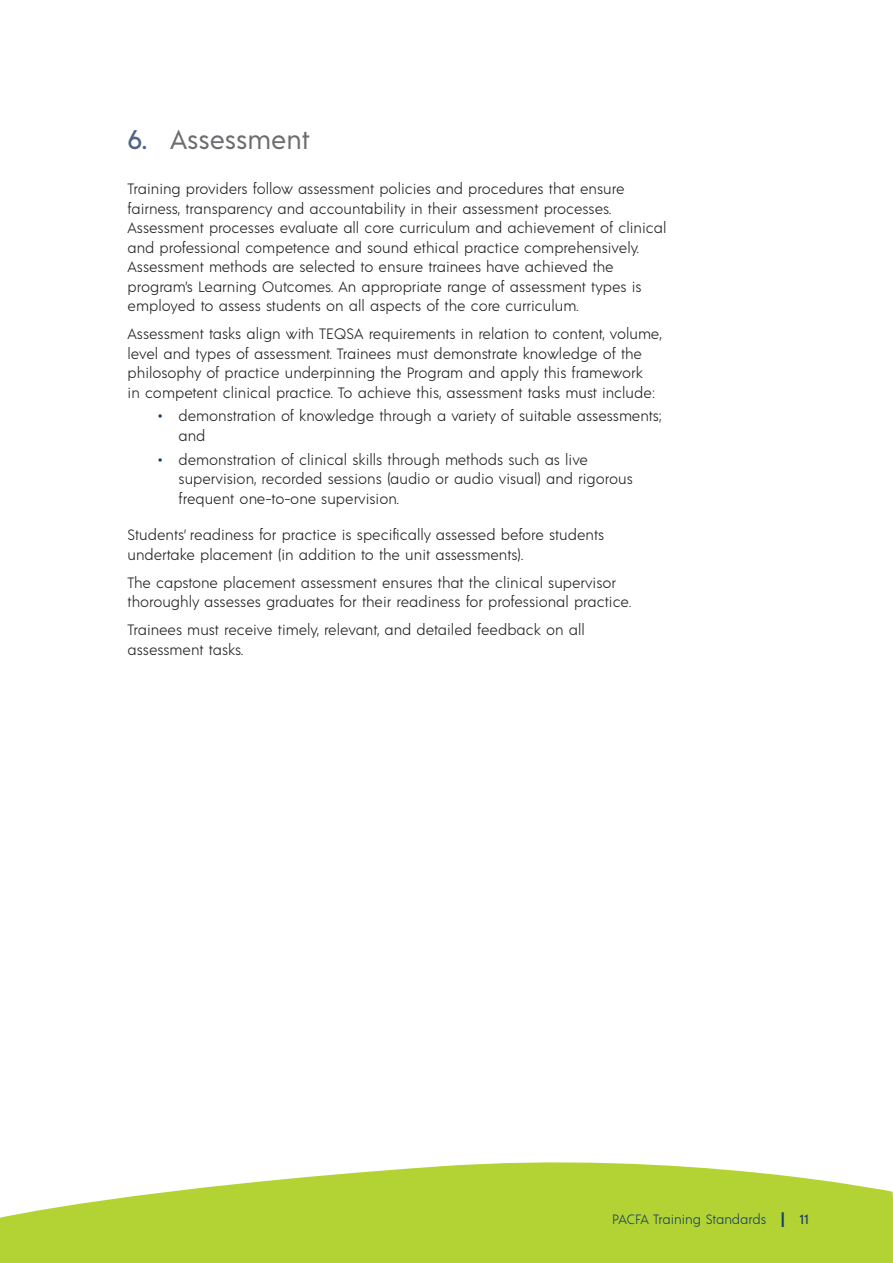
<style>
.page{position:relative;width:893px;height:1263px;background:#fff}
.page>*{position:absolute;margin:0;border:0;box-sizing:border-box;transform-origin:0 0}
.Heading_1{font:27px "Acre";color:#6c6d70}
.Body_Text{font:300 15px/19.5px "Acre";color:#231f20}
.t1{font:300 13.5px "Acre";color:#163e65}
.s1{font-weight:500;color:#526587}
.s2{font-weight:500;color:#163e65}
.s3{font-weight:500;font-size:21px}
.s4{font-weight:500}
</style>
<div class="page">
<svg style="left:0;top:1162px;width:893px;height:101px;fill:#b3d234"></svg>
<p class="Heading_1" style="left:128px;top:121px;width:184px"><span class="s1">6.</span> Assessment</p>
<p class="Body_Text" style="left:128px;top:178px;width:540px">Training providers follow assessment policies and procedures that ensure fairness, transparency and accountability in their assessment processes.<br>Assessment processes evaluate all core curriculum and achievement of clinical and professional competence and sound ethical practice comprehensively.<br>Assessment methods are selected to ensure trainees have achieved the program’s Learning Outcomes. An appropriate range of assessment types is employed to assess students on all aspects of the core curriculum.</p>
<p class="Body_Text" style="left:128px;top:323px;width:535px">Assessment tasks align with TEQSA requirements in relation to content, volume, level and types of assessment. Trainees must demonstrate knowledge of the philosophy of practice underpinning the Program and apply this framework<br>in competent clinical practice. To achieve this, assessment tasks must include:</p>
<p class="Body_Text" style="left:179px;top:406px;width:484px;text-indent:-21px"><span class="s2">•</span> demonstration of knowledge through a variety of suitable assessments; and</p>
<p class="Body_Text" style="left:179px;top:449px;width:456px;text-indent:-21px"><span class="s2">•</span> demonstration of clinical skills through methods such as live supervision, recorded sessions (audio or audio visual) and rigorous frequent one-to-one supervision.</p>
<p class="Body_Text" style="left:128px;top:524px;width:478px">Students’ readiness for practice is specifically assessed before students undertake placement (in addition to the unit assessments).</p>
<p class="Body_Text" style="left:128px;top:572px;width:505px">The capstone placement assessment ensures that the clinical supervisor thoroughly assesses graduates for their readiness for professional practice.</p>
<p class="Body_Text" style="left:128px;top:619px;width:459px">Trainees must receive timely, relevant, and detailed feedback on all assessment tasks.</p>
<p class="t1" style="left:612px;top:1210px;width:198px">PACFA Training Standards <span class="s3">I</span> <span class="s4">11</span></p>
</div>
